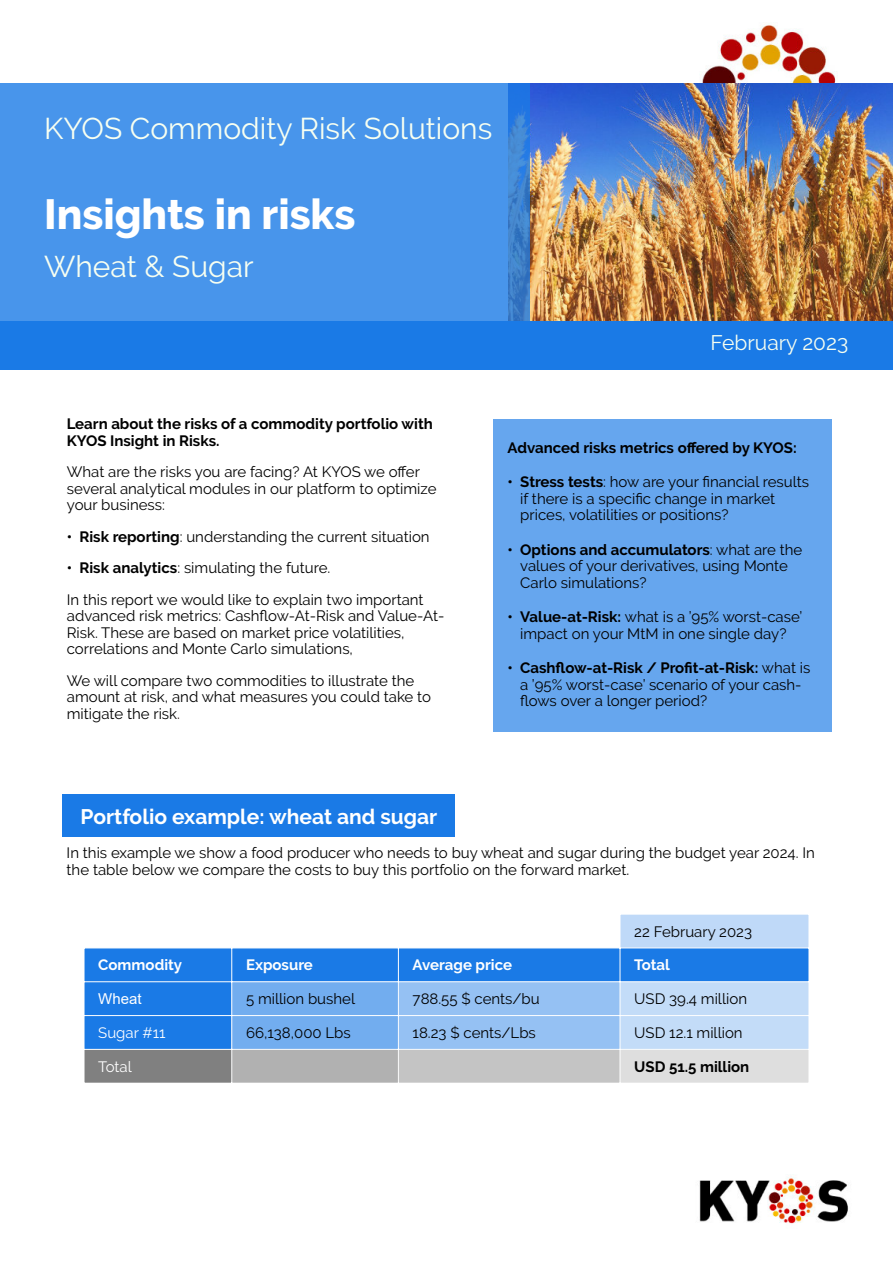
<style>
.page{position:relative;width:893px;height:1263px;background:#fff}
.page>*{position:absolute;margin:0;border:0;box-sizing:border-box;transform-origin:0 0}
.t1{font:800 42px "Raleway";color:#fff}
.t2{font:30px "Raleway";color:#f7fff1}
.t3{font:700 21px "Raleway";color:#fff}
.t4{font:21px "Raleway";color:#f7fff1}
.t5{font:15px/16.5px "Raleway";color:#000}
.t6{font:700 15px/16.5px "Raleway";color:#000}
.t7{font:700 15px "Raleway";color:#fff}
.t8{font:15px "Raleway";color:#fff}
.t9{font:15px "Arial";color:#fff}
.s1{font-weight:700}
.s2{color:#2f1e1a}
</style>
<div class="page">
<img style="left:702px;top:25px;width:134px;height:58px">
<img style="left:529px;top:83px;width:364px;height:239px">
<div style="left:0;top:83px;width:529px;height:246px;background:#4895eb"></div>
<div style="left:0;top:322px;width:893px;height:48px;background:#1a7ae6"></div>
<div style="left:493px;top:419px;width:338px;height:313px;background:#66a6ee"></div>
<div style="left:620px;top:914px;width:189px;height:34px;background:#bfd9f8"></div>
<div style="left:85px;top:948px;width:724px;height:101px;background:#1a7ae6"></div>
<div style="left:232px;top:982px;width:166px;height:67px;background:#72adef"></div>
<div style="left:398px;top:982px;width:222px;height:67px;background:#95c1f3"></div>
<div style="left:620px;top:982px;width:189px;height:67px;background:#c3dcf8"></div>
<div style="left:84px;top:1049px;width:148px;height:34px;background:#808080"></div>
<div style="left:232px;top:1049px;width:166px;height:34px;background:#b1b1b1"></div>
<div style="left:398px;top:1049px;width:222px;height:34px;background:#c4c4c4"></div>
<div style="left:620px;top:1049px;width:189px;height:34px;background:#dedede"></div>
<hr style="left:84px;top:914px;width:1px;height:169px;background:#fff">
<hr style="left:231px;top:914px;width:1px;height:169px;background:#fff">
<hr style="left:398px;top:914px;width:1px;height:169px;background:#fff">
<hr style="left:620px;top:914px;width:1px;height:169px;background:#fff">
<hr style="left:84px;top:914px;width:725px;height:1px;background:#fff">
<hr style="left:84px;top:947px;width:725px;height:1px;background:#fff">
<hr style="left:84px;top:981px;width:725px;height:1px;background:#fff">
<hr style="left:84px;top:1015px;width:725px;height:1px;background:#fff">
<hr style="left:84px;top:1049px;width:725px;height:1px;background:#fff">
<img style="left:699px;top:1174px;width:150px;height:50px">
<div style="left:63px;top:794px;width:392px;height:43px;background:#1a7ae6"></div>
<h2 class="t2" style="left:44px;top:111px;width:450px">KYOS Commodity Risk Solutions</h2>
<h1 class="t1" style="left:44px;top:189px;width:313px">Insights in risks</h1>
<h2 class="t2" style="left:44px;top:248px;width:211px">Wheat &amp; Sugar</h2>
<p class="t6" style="left:67px;top:416px;width:367px">Learn about the risks of a commodity portfolio with<br>KYOS Insight in Risks.</p>
<p class="t5" style="left:67px;top:464px;width:371px">What are the risks you are facing? At KYOS we offer several analytical modules in our platform to optimize your business:</p>
<p class="t5" style="left:67px;top:528px;width:364px"><span class="s1">• Risk reporting</span>: understanding the current situation</p>
<p class="t5" style="left:67px;top:552px;width:358px;line-height:31.5px"><span class="s1">• Risk analytics</span>: simulating the future.<br>In this report we would like to explain two important</p>
<p class="t5" style="left:67px;top:608px;width:379px">advanced risk metrics: Cashflow-At-Risk and Value-At-<br>Risk. These are based on market price volatilities, correlations and Monte Carlo simulations,</p>
<p class="t5" style="left:67px;top:672px;width:366px">We will compare two commodities to illustrate the amount at risk, and what measures you could take to mitigate the risk<span class="s2">.</span></p>
<h3 class="t3" style="left:81px;top:804px;width:358px">Portfolio example: wheat and sugar</h3>
<h3 class="t4" style="left:711px;top:331px;width:139px">February 2023</h3>
<p class="t6" style="left:507px;top:439px;width:291px">Advanced risks metrics offered by KYOS:</p>
<p class="t5" style="left:520px;top:474px;width:290px;text-indent:-13px"><span class="s1">• Stress tests</span>: how are your financial results if there is a specific change in market prices, volatilities or positions?</p>
<p class="t5" style="left:520px;top:541px;width:284px;text-indent:-13px"><span class="s1">• Options and accumulators</span>: what are the values of your derivatives, using Monte<br>Carlo simulations?</p>
<p class="t5" style="left:507px;top:609px;width:296px;text-align:center"><span class="s1">• Value-at-Risk:</span> what is a ’95% worst-case’ impact on your MtM in one single day?</p>
<p class="t5" style="left:520px;top:660px;width:292px;text-indent:-13px"><span class="s1">• Cashflow-at-Risk / Profit-at-Risk:</span> what is a ’95% worst-case’ scenario of your cash&shy;flows over a longer period?</p>
<p class="t5" style="left:67px;top:844px;width:750px">In this example we show a food producer who needs to buy wheat and sugar during the budget year 2024. In the table below we compare the costs to buy this portfolio on the forward market.</p>
<p class="t5" style="left:634px;top:923px;width:119px">22 February 2023</p>
<p class="t7" style="left:98px;top:956px;width:85px">Commodity</p>
<p class="t7" style="left:246px;top:956px;width:68px">Exposure</p>
<p class="t7" style="left:413px;top:956px;width:101px">Average price</p>
<p class="t7" style="left:634px;top:956px;width:37px">Total</p>
<p class="t9" style="left:98px;top:993px;width:45px">Wheat</p>
<p class="t5" style="left:246px;top:990px;width:111px">5 million bushel</p>
<p class="t5" style="left:413px;top:990px;width:129px">788.55 $ cents/bu</p>
<p class="t5" style="left:634px;top:990px;width:114px">USD 39.4 million</p>
<p class="t8" style="left:98px;top:1024px;width:69px">Sugar #11</p>
<p class="t5" style="left:246px;top:1024px;width:106px">66,138,000 Lbs</p>
<p class="t5" style="left:413px;top:1024px;width:125px">18.23 $ cents/Lbs</p>
<p class="t5" style="left:634px;top:1024px;width:110px">USD 12.1 million</p>
<p class="t8" style="left:98px;top:1058px;width:35px">Total</p>
<p class="t6" style="left:634px;top:1058px;width:117px">USD 51.5 million</p>
</div>
